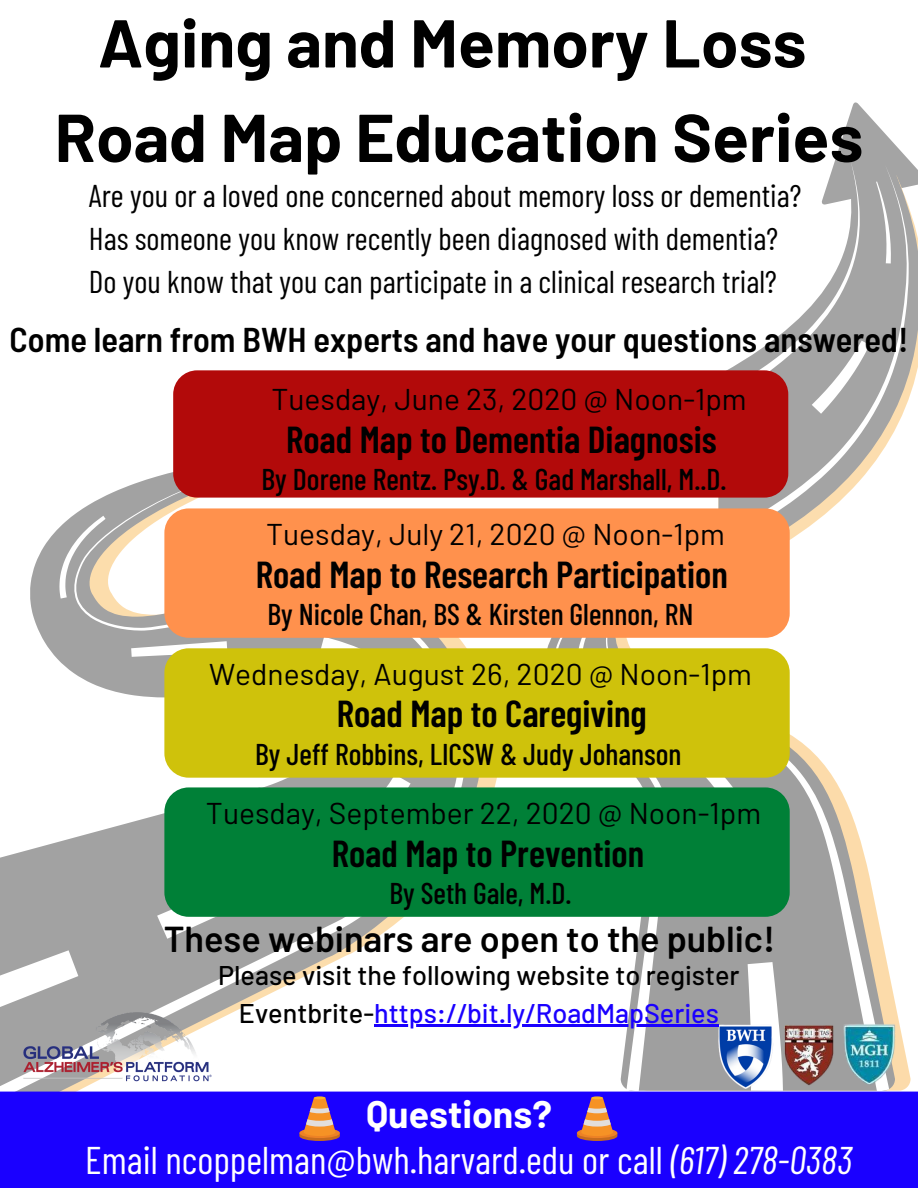
<style>
.page{position:relative;width:918px;height:1188px;background:#fff}
.page>*{position:absolute;margin:0;border:0;box-sizing:border-box;transform-origin:0 0}
.t1{font:700 67.5px/94.5px "Barlow";color:#000;text-align:center}
.t2{font:38.55px "Barlow Condensed";color:#fff}
.t3{font:600 37.5px "Barlow Condensed";color:#000}
.t4{font:700 37.5px "Barlow";color:#fff}
.t5{font:600 36px "Barlow";color:#000}
.t6{font:600 semi-condensed 34.35px "Barlow";color:#000}
.t7{font:31.5px/43px "Barlow Condensed";color:#000}
.t8{font:30px "Barlow";color:#000}
.t9{font:500 30px "Barlow Condensed";color:#000}
.t10{font:500 27px/37.2px "Barlow";color:#000;text-align:center}
.s1{color:#1a00ff}
.s2{font-style:italic}
</style>
<div class="page">
<svg style="left:606px;top:624px;width:283px;height:468px;fill:#9f9f9f"></svg>
<svg style="left:554px;top:638px;width:114px;height:453px"></svg>
<svg style="left:748px;top:962px;width:35px;height:57px"></svg>
<svg style="left:667px;top:778px;width:89px;height:9px"></svg>
<svg style="left:578px;top:638px;width:59px;height:10px"></svg>
<svg style="left:718px;top:414px;width:185px;height:126px"></svg>
<svg style="left:727px;top:102px;width:191px;height:312px"></svg>
<svg style="left:0;top:472px;width:466px;height:620px"></svg>
<div style="left:173px;top:370px;width:615px;height:128px;background:#b20a0a;border-radius:24px"></div>
<div style="left:164px;top:508px;width:626px;height:130px;background:#ff914d;border-radius:24px"></div>
<div style="left:164px;top:648px;width:626px;height:130px;background:#cfc20b;border-radius:24px"></div>
<div style="left:164px;top:787px;width:626px;height:130px;background:#008037;border-radius:24px"></div>
<div style="left:0;top:1092px;width:918px;height:96px;background:#1a00ff"></div>
<svg style="left:299px;top:1096px;width:41px;height:45px;background:#955c95"></svg>
<svg style="left:577px;top:1096px;width:40px;height:45px;background:#985e93"></svg>
<img style="left:693px;top:1019px;width:105px;height:77px">
<img style="left:753px;top:1022px;width:49px;height:64px">
<img style="left:802px;top:1019px;width:109px;height:71px">
<img style="left:0;top:995px;width:242px;height:111px">
<hr style="left:374px;top:1025px;width:345px;height:2px;background:#1a00ff">
<h1 class="t1" style="left:55px;top:-7px;width:810px">Aging and Memory Loss<br>Road Map Education Series</h1>
<p class="t7" style="left:89px;top:173px;width:714px">Are you or a loved one concerned about memory loss or dementia?<br>Has someone you know recently been diagnosed with dementia?<br>Do you know that you can participate in a clinical research trial?</p>
<p class="t6" style="left:10px;top:318px;width:900px">Come learn from BWH experts and have your questions answered!</p>
<p class="t8" style="left:271px;top:380px;width:477px">Tuesday, June 23, 2020 @ Noon-1pm</p>
<p class="t3" style="left:286px;top:415px;width:432px">Road Map to Dementia Diagnosis</p>
<p class="t9" style="left:262px;top:460px;width:466px">By Dorene Rentz. Psy.D. &amp; Gad Marshall, M..D.</p>
<p class="t8" style="left:266px;top:515px;width:460px">Tuesday, July 21, 2020 @ Noon-1pm</p>
<p class="t3" style="left:256px;top:550px;width:474px">Road Map to Research Participation</p>
<p class="t9" style="left:268px;top:595px;width:427px">By Nicole Chan, BS &amp; Kirsten Glennon, RN</p>
<p class="t8" style="left:209px;top:655px;width:544px">Wednesday, August 26, 2020 @ Noon-1pm</p>
<p class="t3" style="left:337px;top:690px;width:311px">Road Map to Caregiving</p>
<p class="t9" style="left:255px;top:735px;width:428px">By Jeff Robbins, LICSW &amp; Judy Johanson</p>
<p class="t8" style="left:206px;top:794px;width:557px">Tuesday, September 22, 2020 @ Noon-1pm</p>
<p class="t3" style="left:332px;top:829px;width:314px">Road Map to Prevention</p>
<p class="t9" style="left:389px;top:874px;width:184px">By Seth Gale, M.D.</p>
<p class="t5" style="left:164px;top:916px;width:613px">These webinars are open to the public!</p>
<p class="t10" style="left:218px;top:956px;width:523px">Please visit the following website to register<br>Eventbrite-<span class="s1">https://bit.ly/RoadMapSeries</span></p>
<p class="t4" style="left:366px;top:1091px;width:187px">Questions?</p>
<p class="t2" style="left:85px;top:1136px;width:769px">Email ncoppelman@bwh.harvard.edu or call <span class="s2">(617) 278-0383</span></p>
</div>
